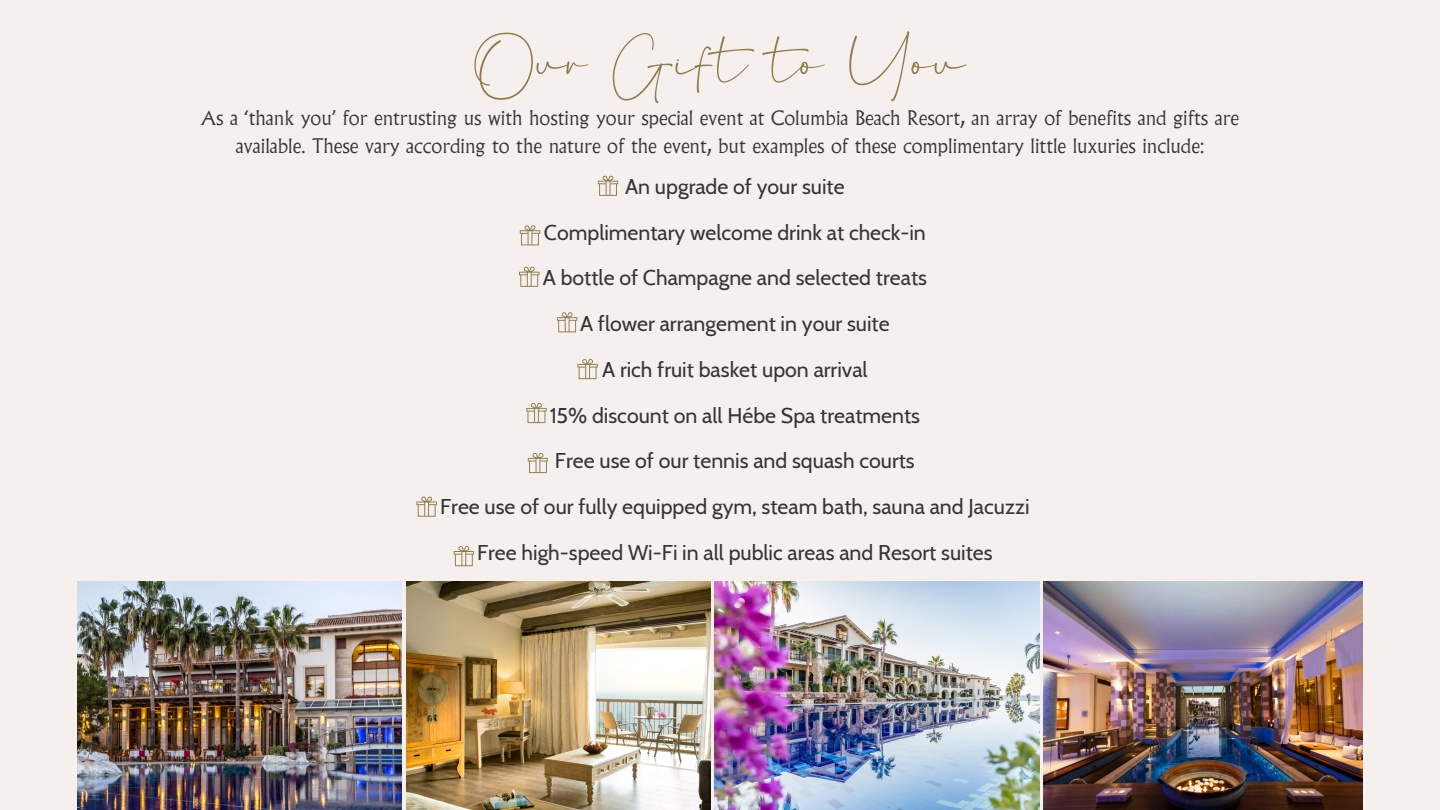
<style>
.page{position:relative;width:1440px;height:810px;background:#f5f0ee}
.page>*{position:absolute;margin:0;border:0;box-sizing:border-box;transform-origin:0 0}
.t1{font:70px "Estancia";color:#907c4b}
.t2{font:21.3px "Cabin";color:#363534}
.t3{font:300 19.7px/27.4px "Albertus MT Pro";color:#363534;text-align:center}
</style>
<div class="page">
<svg style="left:520px;top:225px;width:20px;height:20px"></svg>
<svg style="left:519px;top:267px;width:20px;height:20px"></svg>
<svg style="left:557px;top:312px;width:20px;height:20px"></svg>
<svg style="left:577px;top:359px;width:21px;height:20px"></svg>
<svg style="left:526px;top:403px;width:20px;height:20px"></svg>
<svg style="left:528px;top:453px;width:20px;height:20px"></svg>
<svg style="left:416px;top:497px;width:21px;height:20px"></svg>
<svg style="left:454px;top:546px;width:20px;height:20px"></svg>
<svg style="left:598px;top:176px;width:20px;height:20px"></svg>
<img style="left:1043px;top:582px;width:319px;height:228px">
<img style="left:406px;top:582px;width:305px;height:228px">
<img style="left:715px;top:582px;width:324px;height:228px">
<img style="left:77px;top:582px;width:325px;height:228px">
<p class="t1" style="left:474px;top:23px;width:493px">Our Gift to You</p>
<p class="t3" style="left:201px;top:105px;width:1040px">As a ‘thank you’ for entrusting us with hosting your special event at Columbia Beach Resort, an array of benefits and gifts are available. These vary according to the nature of the event, but examples of these complimentary little luxuries include:</p>
<h1 class="t2" style="left:625px;top:173px;width:221px">An upgrade of your suite</h1>
<p class="t2" style="left:544px;top:219px;width:384px">Complimentary welcome drink at check-in</p>
<p class="t2" style="left:543px;top:265px;width:386px">A bottle of Champagne and selected treats</p>
<p class="t2" style="left:580px;top:311px;width:311px">A flower arrangement in your suite</p>
<p class="t2" style="left:602px;top:356px;width:267px">A rich fruit basket upon arrival</p>
<p class="t2" style="left:550px;top:402px;width:372px">15% discount on all Hébe Spa treatments</p>
<p class="t2" style="left:555px;top:448px;width:361px">Free use of our tennis and squash courts</p>
<p class="t2" style="left:440px;top:494px;width:591px">Free use of our fully equipped gym, steam bath, sauna and Jacuzzi</p>
<p class="t2" style="left:477px;top:539px;width:517px">Free high-speed Wi-Fi in all public areas and Resort suites</p>
</div>
